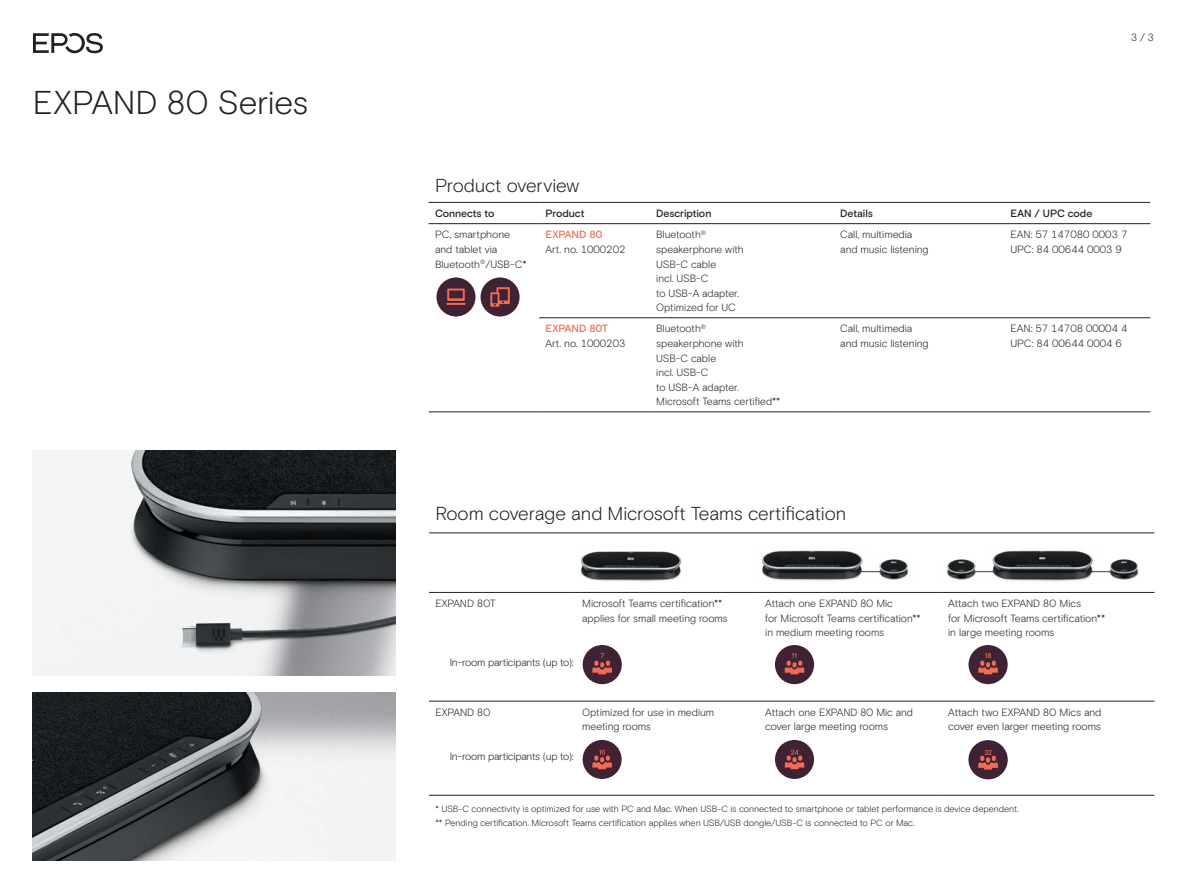
<style>
.page{position:relative;width:1187px;height:893px;background:#fff}
.page>*{position:absolute;margin:0;border:0;box-sizing:border-box;transform-origin:0 0}
.t1{font:300 33px "EPOS Basis";letter-spacing:-.01em;color:#231f20}
.t2{font:300 18.75px "EPOS Basis";letter-spacing:-.005em;color:#231f20}
.t3{font:300 10.5px/14.7px "EPOS Basis";letter-spacing:-.005em;color:#231f20}
.t4{font:300 10.5px "EPOS Basis";letter-spacing:-.025em;color:#231f20}
.t5{font:500 10.5px "EPOS Basis";letter-spacing:-.005em;color:#231f20}
.t6{font:500 10.5px "EPOS Basis";color:#f26b54}
.t7{font:300 9px/14.7px "EPOS Basis";letter-spacing:-.005em;color:#231f20}
.t8{font:500 6.9px "EPOS Basis";color:#f26b54}
</style>
<div class="page">
<hr style="left:539px;top:223px;width:110px;height:1px;background:#231f20">
<hr style="left:649px;top:223px;width:184px;height:1px;background:#231f20">
<hr style="left:1003px;top:223px;width:147px;height:1px;background:#231f20">
<hr style="left:649px;top:317px;width:184px;height:1px;background:#231f20">
<hr style="left:833px;top:317px;width:170px;height:1px;background:#231f20">
<hr style="left:1003px;top:317px;width:147px;height:1px;background:#231f20">
<hr style="left:833px;top:223px;width:170px;height:1px;background:#231f20">
<hr style="left:649px;top:202px;width:184px;height:1px;background:#231f20">
<hr style="left:833px;top:202px;width:170px;height:1px;background:#231f20">
<hr style="left:1003px;top:202px;width:147px;height:1px;background:#231f20">
<hr style="left:428px;top:202px;width:111px;height:1px;background:#231f20">
<hr style="left:539px;top:202px;width:110px;height:1px;background:#231f20">
<hr style="left:539px;top:317px;width:110px;height:1px;background:#231f20">
<hr style="left:539px;top:412px;width:110px;height:1px;background:#231f20">
<hr style="left:649px;top:412px;width:184px;height:1px;background:#231f20">
<hr style="left:833px;top:412px;width:170px;height:1px;background:#231f20">
<hr style="left:1003px;top:412px;width:147px;height:1px;background:#231f20">
<hr style="left:428px;top:223px;width:111px;height:1px;background:#231f20">
<hr style="left:428px;top:412px;width:111px;height:1px;background:#231f20">
<div style="left:480px;top:277px;width:39px;height:39px;background:#3f2334;border-radius:50%"></div>
<svg style="left:490px;top:287px;width:19px;height:20px"></svg>
<img style="left:33px;top:692px;width:304px;height:168px">
<hr style="left:576px;top:592px;width:182px;height:1px;background:#231f20">
<hr style="left:758px;top:592px;width:183px;height:1px;background:#231f20">
<hr style="left:576px;top:701px;width:182px;height:1px;background:#231f20">
<hr style="left:758px;top:701px;width:183px;height:1px;background:#231f20">
<hr style="left:429px;top:592px;width:147px;height:1px;background:#231f20">
<hr style="left:429px;top:701px;width:147px;height:1px;background:#231f20">
<hr style="left:429px;top:533px;width:147px;height:1px;background:#231f20">
<hr style="left:576px;top:533px;width:182px;height:1px;background:#231f20">
<hr style="left:758px;top:533px;width:183px;height:1px;background:#231f20">
<hr style="left:941px;top:533px;width:213px;height:1px;background:#231f20">
<hr style="left:941px;top:592px;width:213px;height:1px;background:#231f20">
<hr style="left:941px;top:701px;width:213px;height:1px;background:#231f20">
<hr style="left:429px;top:795px;width:147px;height:1px;background:#231f20">
<hr style="left:576px;top:795px;width:182px;height:1px;background:#231f20">
<hr style="left:758px;top:795px;width:183px;height:1px;background:#231f20">
<hr style="left:941px;top:795px;width:213px;height:1px;background:#231f20">
<img style="left:580px;top:551px;width:102px;height:31px">
<img style="left:761px;top:550px;width:147px;height:31px">
<img style="left:947px;top:550px;width:192px;height:32px">
<div style="left:582px;top:645px;width:39px;height:39px;background:#3f2334;border-radius:50%"></div>
<svg style="left:592px;top:661px;width:20px;height:13px"></svg>
<div style="left:774px;top:645px;width:40px;height:39px;background:#3f2334;border-radius:50%"></div>
<svg style="left:784px;top:661px;width:20px;height:13px"></svg>
<div style="left:968px;top:645px;width:39px;height:39px;background:#3f2334;border-radius:50%"></div>
<svg style="left:978px;top:661px;width:19px;height:13px"></svg>
<img style="left:100px;top:451px;width:295px;height:224px">
<div style="left:775px;top:740px;width:39px;height:39px;background:#3f2334;border-radius:50%"></div>
<svg style="left:784px;top:750px;width:20px;height:19px"></svg>
<div style="left:968px;top:740px;width:39px;height:39px;background:#3f2334;border-radius:50%"></div>
<svg style="left:978px;top:750px;width:19px;height:19px"></svg>
<div style="left:436px;top:277px;width:39px;height:39px;background:#3f2334;border-radius:50%"></div>
<svg style="left:446px;top:289px;width:19px;height:16px"></svg>
<div style="left:582px;top:740px;width:39px;height:39px;background:#3f2334;border-radius:50%"></div>
<svg style="left:592px;top:750px;width:20px;height:19px"></svg>
<svg style="left:33px;top:33px;width:70px;height:20px"></svg>
<h1 class="t1" style="left:33px;top:83px;width:277px">EXPAND 80 Series</h1>
<p class="t3" style="left:1130px;top:30px;width:24px">3 / 3</p>
<h2 class="t2" style="left:435px;top:174px;width:146px">Product overview</h2>
<p class="t5" style="left:435px;top:207px;width:61px">Connects to</p>
<p class="t5" style="left:545px;top:207px;width:40px">Product</p>
<p class="t5" style="left:656px;top:207px;width:57px">Description</p>
<p class="t5" style="left:840px;top:207px;width:34px">Details</p>
<p class="t5" style="left:1010px;top:207px;width:83px">EAN / UPC code</p>
<p class="t3" style="left:435px;top:227px;width:93px">PC, smartphone and tablet via<br>Bluetooth<sup>®</sup>/USB-C*</p>
<p class="t6" style="left:545px;top:228px;width:58px">EXPAND 80</p>
<p class="t3" style="left:656px;top:227px;width:89px">Bluetooth<sup>® </sup>speakerphone with<br>USB-C cable<br>incl. USB-C<br>to USB-A adapter.<br>Optimized for UC</p>
<p class="t3" style="left:840px;top:227px;width:90px">Call, multimedia and music listening</p>
<p class="t3" style="left:1010px;top:227px;width:118px">EAN: 57 147080 0003 7<br>UPC: 84 00644 0003 9</p>
<p class="t3" style="left:545px;top:242px;width:81px">Art. no. 1000202</p>
<p class="t6" style="left:545px;top:323px;width:64px">EXPAND 80T</p>
<p class="t3" style="left:545px;top:336px;width:81px">Art. no. 1000203</p>
<p class="t3" style="left:656px;top:321px;width:126px">Bluetooth<sup>®<br></sup>speakerphone with<br>USB-C cable<br>incl. USB-C<br>to USB-A adapter.<br>Microsoft Teams certified**</p>
<p class="t3" style="left:840px;top:321px;width:90px">Call, multimedia and music listening</p>
<p class="t3" style="left:1010px;top:321px;width:118px">EAN: 57 14708 00004 4<br>UPC: 84 00644 0004 6</p>
<h2 class="t2" style="left:435px;top:502px;width:412px">Room coverage and Microsoft Teams certification</h2>
<p class="t3" style="left:435px;top:596px;width:62px">EXPAND 80T</p>
<p class="t4" style="left:449px;top:656px;width:125px">In-room participants (up to):</p>
<p class="t3" style="left:582px;top:596px;width:147px">Microsoft Teams certification** applies for small meeting rooms</p>
<p class="t3" style="left:765px;top:596px;width:157px">Attach one EXPAND 80 Mic<br>for Microsoft Teams certification** in medium meeting rooms</p>
<p class="t3" style="left:948px;top:596px;width:159px">Attach two EXPAND 80 Mics<br>for Microsoft Teams certification** in large meeting rooms</p>
<p class="t8" style="left:600px;top:652px;width:5px">7</p>
<p class="t8" style="left:791px;top:652px;width:7px">11</p>
<p class="t8" style="left:984px;top:652px;width:8px">18</p>
<p class="t3" style="left:435px;top:705px;width:57px">EXPAND 80</p>
<p class="t4" style="left:449px;top:750px;width:125px">In-room participants (up to):</p>
<p class="t3" style="left:582px;top:705px;width:133px">Optimized for use in medium meeting rooms</p>
<p class="t3" style="left:765px;top:705px;width:149px">Attach one EXPAND 80 Mic and cover large meeting rooms</p>
<p class="t3" style="left:948px;top:705px;width:155px">Attach two EXPAND 80 Mics and cover even larger meeting rooms</p>
<p class="t7" style="left:435px;top:801px;width:584px">* USB-C connectivity is optimized for use with PC and Mac. When USB-C is connected to smartphone or tablet performance is device dependent. ** Pending certification. Microsoft Teams certification applies when USB/USB dongle/USB-C is connected to PC or Mac.</p>
</div>
